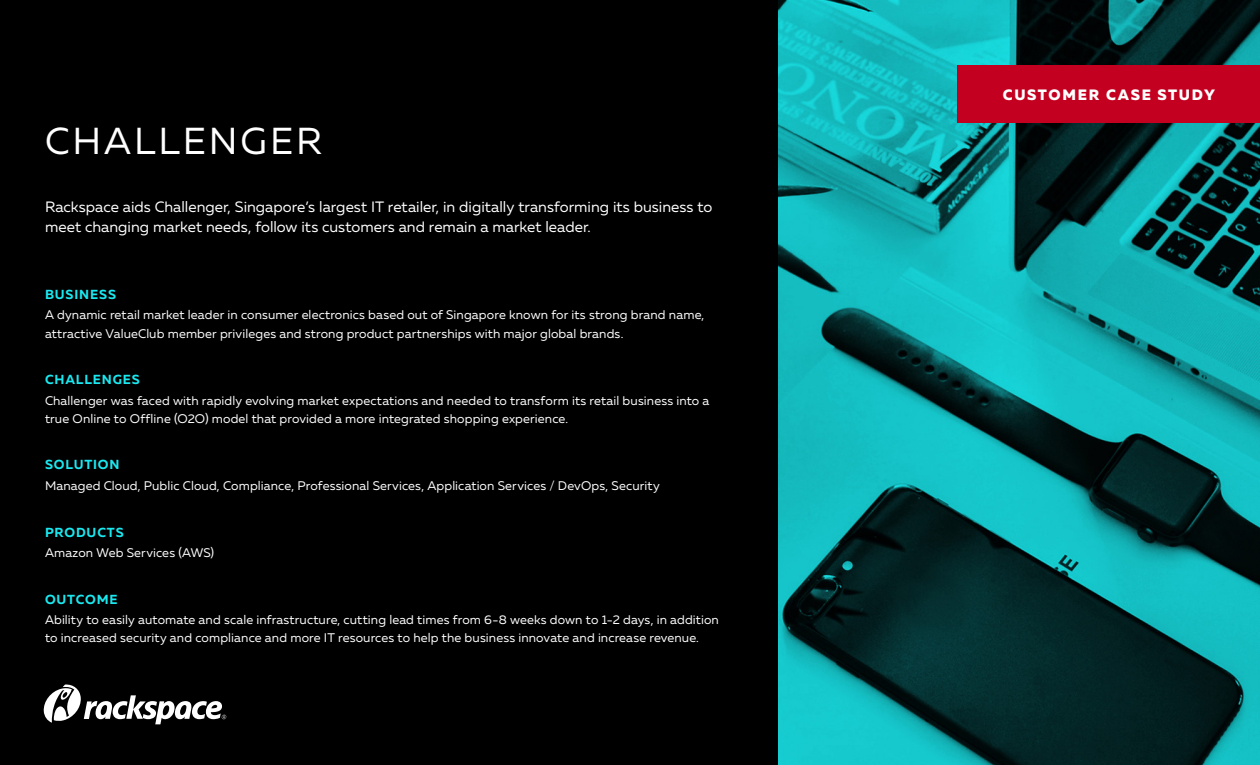
<style>
.page{position:relative;width:1260px;height:765px;background:#000}
.page>*{position:absolute;margin:0;border:0;box-sizing:border-box;transform-origin:0 0}
.Customer_Name{font:37.5px "Muller";letter-spacing:.075em;color:#fff}
.Customer_Description{font:15px/20.2px "Muller";color:#fff}
.t1{font:800 15px "Muller";letter-spacing:.115em;color:#fff}
.Cover_Headline{font:700 13.12px "Muller";letter-spacing:.065em;color:#1ae8f0}
.Cover_Paragraph{font:12.5px/18.1px "Muller";letter-spacing:.01em;color:#fff}
</style>
<div class="page">
<img style="left:779px;top:0;width:481px;height:765px">
<div style="left:958px;top:65px;width:302px;height:57px;background:#c40021"></div>
<svg style="left:43px;top:684px;width:183px;height:40px"></svg>
<p class="Customer_Name" style="left:45px;top:118px;width:278px">CHALLENGER</p>
<p class="Customer_Description" style="left:45px;top:196px;width:669px">Rackspace aids Challenger, Singapore’s largest IT retailer, in digitally transforming its business to meet changing market needs, follow its customers and remain a market leader.</p>
<p class="Cover_Headline" style="left:45px;top:286px;width:72px">BUSINESS</p>
<p class="Cover_Paragraph" style="left:45px;top:306px;width:661px">A dynamic retail market leader in consumer electronics based out of Singapore known for its strong brand name, attractive ValueClub member privileges and strong product partnerships with major global brands.</p>
<p class="Cover_Headline" style="left:45px;top:371px;width:96px">CHALLENGES</p>
<p class="Cover_Paragraph" style="left:45px;top:391px;width:666px">Challenger was faced with rapidly evolving market expectations and needed to transform its retail business into a true Online to Offline (O2O) model that provided a more integrated shopping experience.</p>
<p class="Cover_Headline" style="left:45px;top:457px;width:76px">SOLUTION</p>
<p class="Cover_Paragraph" style="left:45px;top:476px;width:616px">Managed Cloud, Public Cloud, Compliance, Professional Services, Application Services / DevOps, Security</p>
<p class="Cover_Headline" style="left:45px;top:524px;width:80px">PRODUCTS</p>
<p class="Cover_Paragraph" style="left:45px;top:544px;width:171px">Amazon Web Services (AWS)</p>
<p class="Cover_Headline" style="left:45px;top:591px;width:74px">OUTCOME</p>
<p class="Cover_Paragraph" style="left:45px;top:611px;width:675px">Ability to easily automate and scale infrastructure, cutting lead times from 6-8 weeks down to 1-2 days, in addition to increased security and compliance and more IT resources to help the business innovate and increase revenue.</p>
<p class="t1" style="left:1003px;top:85px;width:214px">CUSTOMER CASE STUDY</p>
</div>
